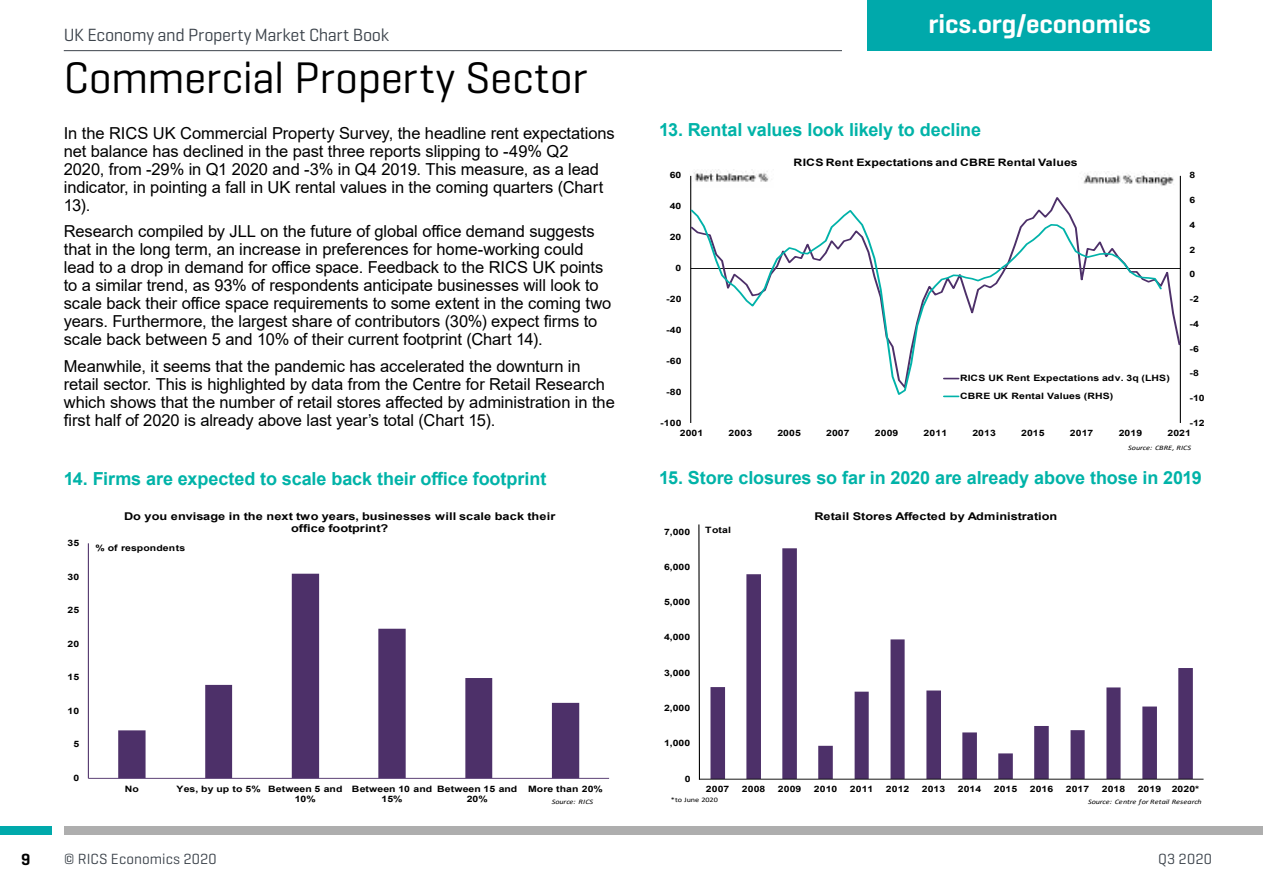
<style>
.page{position:relative;width:1263px;height:893px;background:#fff}
.page>*{position:absolute;margin:0;border:0;box-sizing:border-box;transform-origin:0 0}
.t1{font:45px "Geogrotesque";letter-spacing:-.01em;color:#000}
.t2{font:600 27px "Geogrotesque";letter-spacing:-.005em;color:#fff}
.t3{font:700 18px "Arial";letter-spacing:-.005em;color:#00b3a8}
.t4{font:18px "Geogrotesque";letter-spacing:-.02em;color:#3d444c}
.t5{font:16.5px/18px "Arial";letter-spacing:-.005em;color:#000}
.t6{font:600 16.5px "Geogrotesque";color:#000}
.t7{font:15px "Geogrotesque";letter-spacing:.015em;color:#3d444c}
.t8{font:700 10.65px/12.3px "Arial";letter-spacing:-.005em;color:#000;text-align:center;scale:1.19 1}
.t9{font:700 10.2px "Arial";letter-spacing:.01em;color:#000;scale:1.2 1}
.t10{font:700 8.85px/10.2px "Arial";letter-spacing:.01em;color:#000;text-align:center;scale:1.19 1}
.t11{font:700 8.7px/17.7px "Arial";letter-spacing:.01em;color:#000;scale:1.2 1}
.t12{font:700 8.7px "Arial";letter-spacing:.01em;color:#000;scale:1.19 1}
.t13{font:italic 6.9px "Calibri";letter-spacing:-.01em;color:#000;scale:1.19 1}
.t14{font:italic 6.9px "Calibri";letter-spacing:-.01em;color:#000;scale:1.2 1}
.t15{font:6.9px "Calibri";letter-spacing:-.005em;color:#000;scale:1.19 1}
</style>
<div class="page">
<div style="left:867px;top:0;width:345px;height:51px;background:#00a9ab"></div>
<hr style="left:64px;top:50px;width:778px;height:1px;background:#3d444c">
<div style="left:0;top:827px;width:51px;height:8px;background:#00a9ab"></div>
<div style="left:64px;top:827px;width:1199px;height:8px;background:#aeaeae"></div>
<svg style="left:118px;top:574px;width:461px;height:204px"></svg>
<hr style="left:88px;top:543px;width:1px;height:235px;background:#4d3069">
<hr style="left:88px;top:778px;width:521px;height:1px;background:#4d3069">
<hr style="left:1180px;top:176px;width:1px;height:247px;background:#000">
<hr style="left:690px;top:176px;width:1px;height:247px;background:#000">
<svg style="left:690px;top:194px;width:490px;height:198px"></svg>
<svg style="left:690px;top:208px;width:473px;height:189px"></svg>
<svg style="left:944px;top:378px;width:14px;height:1px"></svg>
<svg style="left:944px;top:395px;width:14px;height:2px"></svg>
<img style="left:690px;top:171px;width:79px;height:16px">
<img style="left:1083px;top:171px;width:91px;height:15px">
<svg style="left:710px;top:548px;width:483px;height:231px"></svg>
<hr style="left:700px;top:779px;width:503px;height:1px;background:#000">
<svg style="left:698px;top:524px;width:2px;height:256px"></svg>
<p class="t4" style="left:64px;top:23px;width:327px">UK Economy and Property Market Chart Book</p>
<h1 class="t1" style="left:64px;top:50px;width:525px">Commercial Property Sector</h1>
<p class="t5" style="left:64px;top:124px;width:552px">In the RICS UK Commercial Property Survey, the headline rent expectations net balance has declined in the past three reports slipping to -49% Q2<br>2020, from -29% in Q1 2020 and -3% in Q4 2019. This measure, as a lead indicator, in pointing a fall in UK rental values in the coming quarters (Chart 13).</p>
<p class="t5" style="left:64px;top:222px;width:549px">Research compiled by JLL on the future of global office demand suggests that in the long term, an increase in preferences for home-working could lead to a drop in demand for office space. Feedback to the RICS UK points to a similar trend, as 93% of respondents anticipate businesses will look to scale back their office space requirements to some extent in the coming two years. Furthermore, the largest share of contributors (30%) expect firms to scale back between 5 and 10% of their current footprint (Chart 14).</p>
<p class="t5" style="left:64px;top:357px;width:552px">Meanwhile, it seems that the pandemic has accelerated the downturn in retail sector. This is highlighted by data from the Centre for Retail Research which shows that the number of retail stores affected by administration in the first half of 2020 is already above last year’s total (Chart 15).</p>
<h2 class="t2" style="left:928px;top:7px;width:224px">rics.org/economics</h2>
<p class="t3" style="left:659px;top:117px;width:324px">13. Rental values look likely to decline</p>
<p class="t11" style="left:670px;top:167px;width:11px">60</p>
<p class="t11" style="left:670px;top:198px;width:11px">40</p>
<p class="t11" style="left:670px;top:228px;width:11px">20</p>
<p class="t11" style="left:676px;top:259px;width:6px">0</p>
<p class="t11" style="left:666px;top:290px;width:14px">-20</p>
<p class="t11" style="left:666px;top:321px;width:14px">-40</p>
<p class="t11" style="left:666px;top:352px;width:14px">-60</p>
<p class="t11" style="left:666px;top:383px;width:14px">-80</p>
<p class="t11" style="left:660px;top:414px;width:19px">-100</p>
<p class="t9" style="left:793px;top:155px;width:238px">RICS Rent Expectations and CBRE Rental Values</p>
<p class="t11" style="left:960px;top:370px;width:176px">RICS UK Rent Expectations adv. 3q (LHS)<br>CBRE UK Rental Values (RHS)</p>
<p class="t11" style="left:1189px;top:167px;width:6px">8</p>
<p class="t11" style="left:1189px;top:191px;width:6px">6</p>
<p class="t11" style="left:1189px;top:216px;width:6px">4</p>
<p class="t11" style="left:1189px;top:241px;width:6px">2</p>
<p class="t11" style="left:1189px;top:266px;width:6px">0</p>
<p class="t11" style="left:1189px;top:290px;width:9px">-2</p>
<p class="t11" style="left:1189px;top:315px;width:9px">-4</p>
<p class="t11" style="left:1189px;top:340px;width:9px">-6</p>
<p class="t11" style="left:1189px;top:364px;width:9px">-8</p>
<p class="t11" style="left:1189px;top:389px;width:14px">-10</p>
<p class="t11" style="left:1189px;top:414px;width:14px">-12</p>
<p class="t11" style="left:680px;top:424px;width:21px">2001</p>
<p class="t11" style="left:729px;top:424px;width:21px">2003</p>
<p class="t11" style="left:777px;top:424px;width:21px">2005</p>
<p class="t11" style="left:826px;top:424px;width:21px">2007</p>
<p class="t11" style="left:875px;top:424px;width:21px">2009</p>
<p class="t11" style="left:924px;top:424px;width:21px">2011</p>
<p class="t11" style="left:972px;top:424px;width:21px">2013</p>
<p class="t11" style="left:1021px;top:424px;width:21px">2015</p>
<p class="t11" style="left:1070px;top:424px;width:21px">2017</p>
<p class="t11" style="left:1119px;top:424px;width:21px">2019</p>
<p class="t11" style="left:1167px;top:424px;width:21px">2021</p>
<p class="t14" style="left:1128px;top:443px;width:54px">Source: CBRE, RICS</p>
<p class="t3" style="left:64px;top:466px;width:484px">14. Firms are expected to scale back their office footprint</p>
<p class="t3" style="left:659px;top:465px;width:544px">15. Store closures so far in 2020 are already above those in 2019</p>
<p class="t10" style="left:68px;top:538px;width:11px">35</p>
<p class="t10" style="left:68px;top:572px;width:11px">30</p>
<p class="t10" style="left:68px;top:605px;width:11px">25</p>
<p class="t10" style="left:68px;top:639px;width:11px">20</p>
<p class="t10" style="left:68px;top:672px;width:11px">15</p>
<p class="t10" style="left:68px;top:706px;width:11px">10</p>
<p class="t10" style="left:73px;top:739px;width:6px">5</p>
<p class="t10" style="left:73px;top:773px;width:6px">0</p>
<p class="t8" style="left:124px;top:510px;width:364px">Do you envisage in the next two years, businesses will scale back their office footprint?</p>
<p class="t10" style="left:96px;top:543px;width:77px">% of respondents</p>
<p class="t10" style="left:125px;top:783px;width:13px">No</p>
<p class="t10" style="left:295px;top:783px;width:42px;text-align:left;text-indent:-118px">Yes, by up to 5% Between 5 and<br>10%</p>
<p class="t10" style="left:352px;top:783px;width:69px">Between 10 and<br>15%</p>
<p class="t10" style="left:437px;top:783px;width:69px">Between 15 and<br>20%</p>
<p class="t10" style="left:528px;top:783px;width:64px">More than 20%</p>
<p class="t13" style="left:552px;top:797px;width:36px">Source: RICS</p>
<p class="t12" style="left:664px;top:525px;width:24px">7,000</p>
<p class="t12" style="left:664px;top:561px;width:24px">6,000</p>
<p class="t12" style="left:664px;top:596px;width:24px">5,000</p>
<p class="t12" style="left:664px;top:631px;width:24px">4,000</p>
<p class="t12" style="left:664px;top:667px;width:24px">3,000</p>
<p class="t12" style="left:664px;top:702px;width:24px">2,000</p>
<p class="t12" style="left:664px;top:737px;width:24px">1,000</p>
<p class="t12" style="left:685px;top:773px;width:6px">0</p>
<p class="t12" style="left:705px;top:524px;width:23px">Total</p>
<p class="t8" style="left:814px;top:510px;width:205px">Retail Stores Affected by Administration</p>
<p class="t12" style="left:706px;top:783px;width:21px">2007</p>
<p class="t12" style="left:742px;top:783px;width:21px">2008</p>
<p class="t12" style="left:778px;top:783px;width:21px">2009</p>
<p class="t12" style="left:814px;top:783px;width:21px">2010</p>
<p class="t12" style="left:850px;top:783px;width:21px">2011</p>
<p class="t12" style="left:886px;top:783px;width:21px">2012</p>
<p class="t12" style="left:922px;top:783px;width:21px">2013</p>
<p class="t12" style="left:958px;top:783px;width:21px">2014</p>
<p class="t12" style="left:994px;top:783px;width:21px">2015</p>
<p class="t12" style="left:1030px;top:783px;width:21px">2016</p>
<p class="t12" style="left:1066px;top:783px;width:21px">2017</p>
<p class="t12" style="left:1102px;top:783px;width:21px">2018</p>
<p class="t12" style="left:1138px;top:783px;width:53px">2019 2020*</p>
<p class="t15" style="left:671px;top:795px;width:41px">*to June 2020</p>
<p class="t13" style="left:1088px;top:797px;width:97px">Source: Centre for Retail Research</p>
<p class="t6" style="left:21px;top:849px;width:11px">9</p>
<p class="t7" style="left:64px;top:850px;width:154px">© RICS Economics 2020</p>
<p class="t7" style="left:1158px;top:850px;width:55px">Q3 2020</p>
</div>
